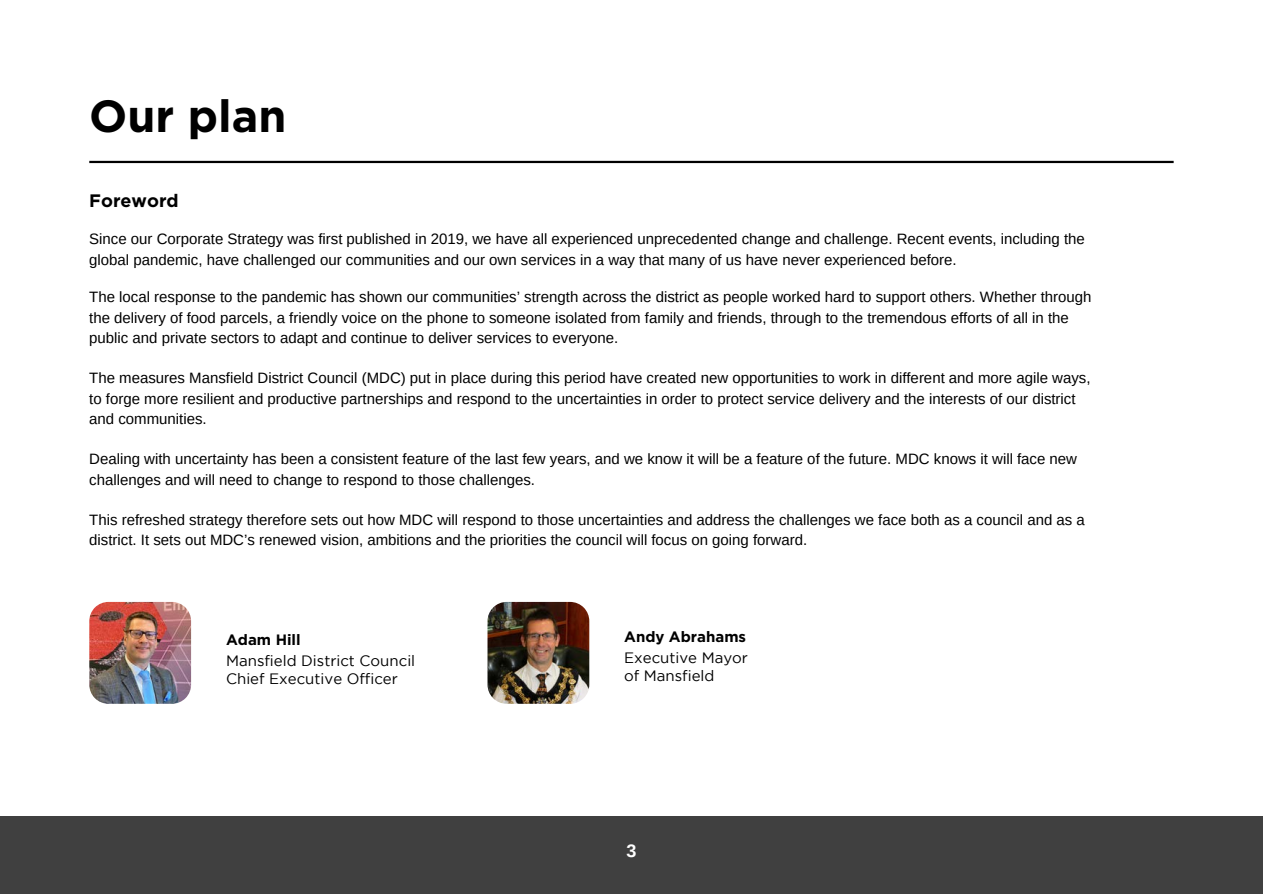
<style>
.page{position:relative;width:1263px;height:894px;background:#fff}
.page>*{position:absolute;margin:0;border:0;box-sizing:border-box;transform-origin:0 0}
.t1{font:700 45px "Gotham";color:#000}
.t2{font:700 18px "Gotham";color:#000}
.t3{font:700 18px "Arimo";color:#fff}
.t4{font:15px/20.2px "Arimo";color:#000}
.t5{font:15px "Gotham";color:#000}
.t6{font:700 15px "Gotham";color:#000}
</style>
<div class="page">
<div style="left:0;top:815px;width:1263px;height:78px;background:#404040"></div>
<hr style="left:89px;top:161px;width:1085px;height:2px;background:#000">
<img style="left:89px;top:601px;width:102px;height:102px">
<img style="left:487px;top:601px;width:102px;height:102px">
<h2 class="t1" style="left:89px;top:90px;width:199px">Our plan</h2>
<p class="t2" style="left:89px;top:190px;width:91px">Foreword</p>
<p class="t4" style="left:89px;top:229px;width:997px">Since our Corporate Strategy was first published in 2019, we have all experienced unprecedented change and challenge. Recent events, including the global pandemic, have challenged our communities and our own services in a way that many of us have never experienced before.</p>
<p class="t4" style="left:89px;top:287px;width:1004px">The local response to the pandemic has shown our communities’ strength across the district as people worked hard to support others. Whether through the delivery of food parcels, a friendly voice on the phone to someone isolated from family and friends, through to the tremendous efforts of all in the public and private sectors to adapt and continue to deliver services to everyone.</p>
<p class="t4" style="left:89px;top:368px;width:1003px">The measures Mansfield District Council (MDC) put in place during this period have created new opportunities to work in different and more agile ways, to forge more resilient and productive partnerships and respond to the uncertainties in order to protect service delivery and the interests of our district and communities.</p>
<p class="t4" style="left:89px;top:449px;width:989px">Dealing with uncertainty has been a consistent feature of the last few years, and we know it will be a feature of the future. MDC knows it will face new challenges and will need to change to respond to those challenges.</p>
<p class="t4" style="left:89px;top:509px;width:997px">This refreshed strategy therefore sets out how MDC will respond to those uncertainties and address the challenges we face both as a council and as a district. It sets out MDC’s renewed vision, ambitions and the priorities the council will focus on going forward.</p>
<h3 class="t6" style="left:226px;top:630px;width:76px">Adam Hill</h3>
<p class="t5" style="left:226px;top:655px;width:191px">Mansfield District Council</p>
<p class="t5" style="left:226px;top:672px;width:173px">Chief Executive Officer</p>
<h3 class="t6" style="left:624px;top:627px;width:123px">Andy Abrahams</h3>
<p class="t5" style="left:624px;top:652px;width:125px">Executive Mayor</p>
<p class="t5" style="left:624px;top:669px;width:92px">of Mansfield</p>
<h1 class="t3" style="left:626px;top:840px;width:12px">3</h1>
</div>
